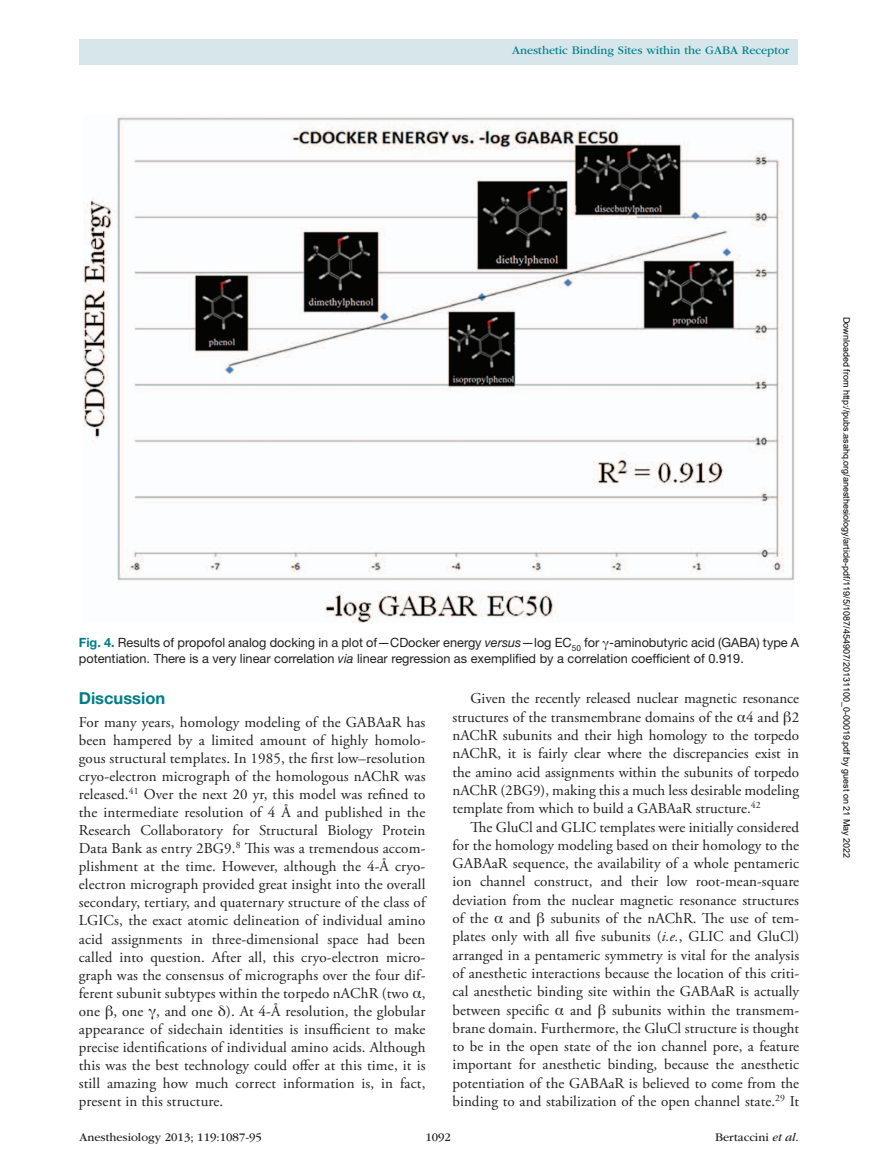
<style>
.page{position:relative;width:878px;height:1175px;background:#fff}
.page>*{position:absolute;margin:0;border:0;box-sizing:border-box;transform-origin:0 0}
.t1{font:700 16.5px "Helvetica Neue LT Std";color:#007d88}
.t2{font:15px/18px "Adobe Garamond Pro";letter-spacing:.005em;color:#231f20;text-align:justify}
.t3{font:12.75px/15.8px "Helvetica Neue LT Std";color:#231f20}
.t4{font:12px "ITC Garamond Std";color:#231f20}
.t5{font:12px "ITC Garamond Std";color:#007d88}
.t6{font:9px "Arial";color:#000}
.s1{font-weight:700;color:#007d88}
.s2{font-style:italic}
.s3{font-family:"Gandhari Unicode"}
</style>
<div class="page">
<div style="left:79px;top:39px;width:718px;height:25px;background:#d6e6ea"></div>
<img style="left:83px;top:117px;width:711px;height:505px">
<p class="t5" style="left:512px;top:44px;width:279px">Anesthetic Binding Sites within the GABA Receptor</p>
<p class="t3" style="left:79px;top:634px;width:721px"><span class="s1">Fig. 4.</span> Results of propofol analog docking in a plot of—CDocker energy <span class="s2">versus</span>—log EC<sub>50</sub> for <span class="s3">γ</span>-aminobutyric acid (GABA) type A potentiation. There is a very linear correlation <span class="s2">via</span> linear regression as exemplified by a correlation coefficient of 0.919.</p>
<p class="t1" style="left:79px;top:688px;width:88px">Discussion</p>
<p class="t2" style="left:79px;top:714px;width:348px">For many years, homology modeling of the GABAaR has been hampered by a limited amount of highly homolo&shy;gous structural templates. In 1985, the first low–resolution cryo-electron micrograph of the homologous nAChR was released.<sup>41</sup> Over the next 20 yr, this model was refined to the intermediate resolution of 4 Å and published in the Research Collaboratory for Structural Biology Protein Data Bank as entry 2BG9.<sup>8</sup> This was a tremendous accom&shy;plishment at the time. However, although the 4-Å cryo&shy;electron micrograph provided great insight into the overall secondary, tertiary, and quaternary structure of the class of LGICs, the exact atomic delineation of individual amino acid assignments in three-dimensional space had been called into question. After all, this cryo-electron micro&shy;graph was the consensus of micrographs over the four dif&shy;ferent subunit subtypes within the torpedo nAChR (two <span class="s3">α</span>, one <span class="s3">β</span>, one <span class="s3">γ</span>, and one <span class="s3">δ</span>). At 4-Å resolution, the globular appearance of sidechain identities is insufficient to make precise identifications of individual amino acids. Although this was the best technology could offer at this time, it is still amazing how much correct information is, in fact, present in this structure.</p>
<p class="t2" style="left:452px;top:690px;width:348px;text-indent:18px">Given the recently released nuclear magnetic resonance structures of the transmembrane domains of the <span class="s3">α</span>4 and <span class="s3">β</span>2 nAChR subunits and their high homology to the torpedo nAChR, it is fairly clear where the discrepancies exist in the amino acid assignments within the subunits of torpedo nAChR (2BG9), making this a much less desirable modeling template from which to build a GABAaR structure.<sup>42</sup></p>
<p class="t2" style="left:452px;top:818px;width:348px;text-indent:18px">The GluCl and GLIC templates were initially considered for the homology modeling based on their homology to the GABAaR sequence, the availability of a whole pentameric ion channel construct, and their low root-mean-square deviation from the nuclear magnetic resonance structures of the <span class="s3">α</span> and <span class="s3">β</span> subunits of the nAChR. The use of tem&shy;plates only with all five subunits (<span class="s2">i.e.</span>, GLIC and GluCl) arranged in a pentameric symmetry is vital for the analysis of anesthetic interactions because the location of this criti&shy;cal anesthetic binding site within the GABAaR is actually between specific <span class="s3">α</span> and <span class="s3">β</span> subunits within the transmem&shy;brane domain. Furthermore, the GluCl structure is thought to be in the open state of the ion channel pore, a feature important for anesthetic binding, because the anesthetic potentiation of the GABAaR is believed to come from the binding to and stabilization of the open channel state.<sup>29</sup> It</p>
<p class="t4" style="left:80px;top:1130px;width:184px">Anesthesiology 2013; 119:1087-95</p>
<p class="t4" style="left:425px;top:1130px;width:27px">1092</p>
<p class="t4" style="left:715px;top:1130px;width:85px">Bertaccini <span class="s2">et al</span>.</p>
<p class="t6" style="left:850px;top:317px;width:543px;rotate:90deg">Downloaded from http://pubs.asahq.org/anesthesiology/article-pdf/119/5/1087/454907/20131100_0-00019.pdf by guest on 21 May 2022</p>
</div>
